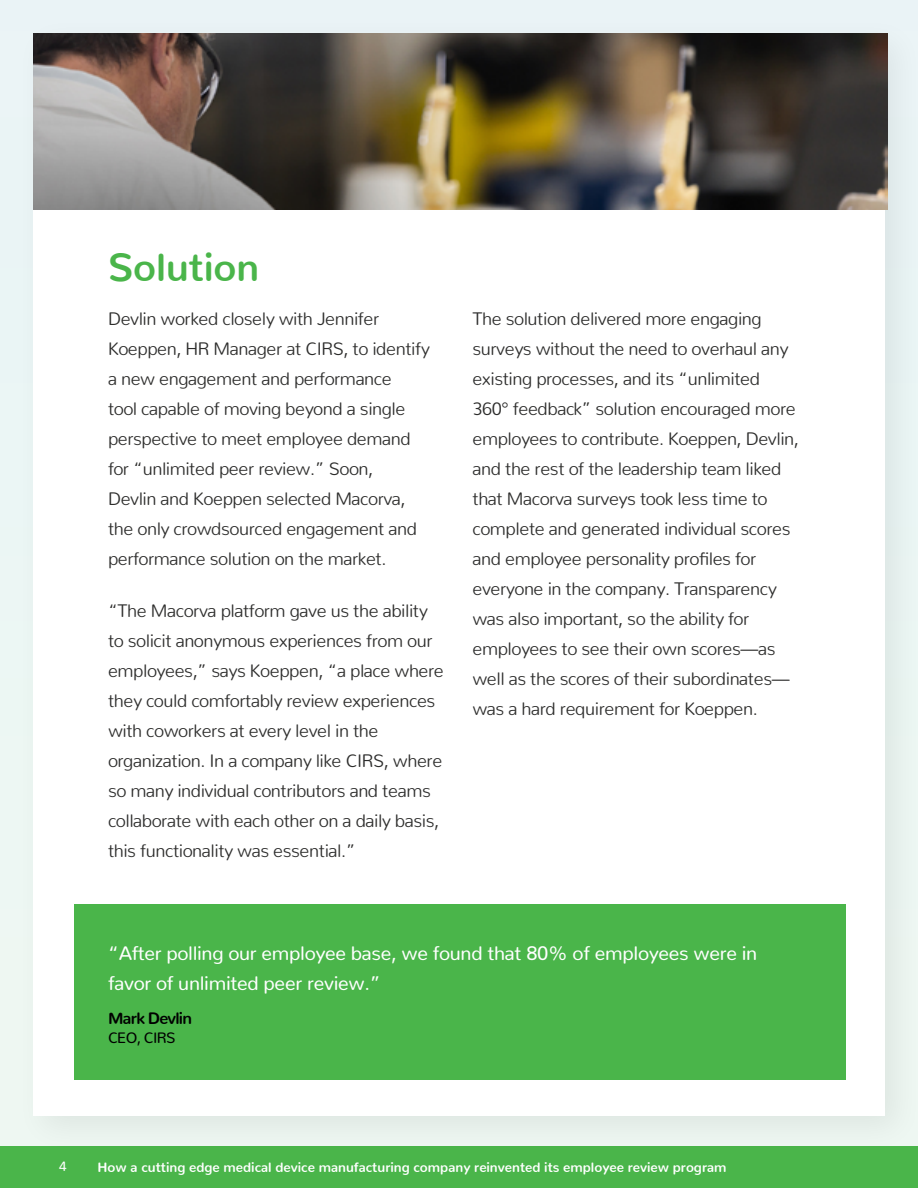
<style>
.page{position:relative;width:918px;height:1188px;background:#eaf4f6}
.page>*{position:absolute;margin:0;border:0;box-sizing:border-box;transform-origin:0 0}
.t1{font:700 39px "Nunito";color:#4ab54a}
.t2{font:19.5px/30px "Nunito";letter-spacing:-.015em;color:#fff}
.t3{font:300 18px/30px "Nunito";letter-spacing:-.025em;color:#2d2d2c}
.t4{font:700 16.5px "Nunito";letter-spacing:-.045em;color:#000}
.t5{font:15px "Nunito";letter-spacing:-.045em;color:#000}
.t6{font:700 13.5px "Nunito";color:#fff}
.t7{font:13.5px "Nunito";color:#fff}
</style>
<div class="page">
<div style="left:0;top:1146px;width:918px;height:42px;background:#4ab54a"></div>
<div style="left:14px;top:15px;width:904px;height:1141px;background:#000;opacity:.07"></div>
<div style="left:33px;top:34px;width:852px;height:1082px;background:#fff"></div>
<div style="left:74px;top:904px;width:772px;height:176px;background:#4ab54a"></div>
<img style="left:33px;top:34px;width:855px;height:176px">
<h1 class="t1" style="left:108px;top:232px;width:153px">Solution</h1>
<p class="t3" style="left:108px;top:302px;width:323px">Devlin worked closely with Jennifer Koeppen, HR Manager at CIRS, to identify a new engagement and performance<br>tool capable of moving beyond a single perspective to meet employee demand for “unlimited peer review.” Soon,<br>Devlin and Koeppen selected Macorva, the only crowdsourced engagement and performance solution on the market.</p>
<p class="t3" style="left:108px;top:594px;width:338px">“The Macorva platform gave us the ability to solicit anonymous experiences from our employees,” says Koeppen, “a place where they could comfortably review experiences with coworkers at every level in the organization. In a company like CIRS, where so many individual contributors and teams collaborate with each other on a daily basis, this functionality was essential.”</p>
<p class="t3" style="left:472px;top:302px;width:328px">The solution delivered more engaging surveys without the need to overhaul any existing processes, and its “unlimited 360° feedback” solution encouraged more employees to contribute. Koeppen, Devlin, and the rest of the leadership team liked that Macorva surveys took less time to complete and generated individual scores and employee personality profiles for everyone in the company. Transparency was also important, so the ability for employees to see their own scores—as well as the scores of their subordinates— was a hard requirement for Koeppen.</p>
<p class="t2" style="left:108px;top:936px;width:651px">“After polling our employee base, we found that 80% of employees were in favor of unlimited peer review.”</p>
<p class="t4" style="left:108px;top:1003px;width:86px">Mark Devlin</p>
<p class="t5" style="left:108px;top:1025px;width:69px">CEO, CIRS</p>
<p class="t7" style="left:59px;top:1155px;width:9px">4</p>
<p class="t6" style="left:98px;top:1155px;width:631px">How a cutting edge medical device manufacturing company reinvented its employee review program</p>
</div>
